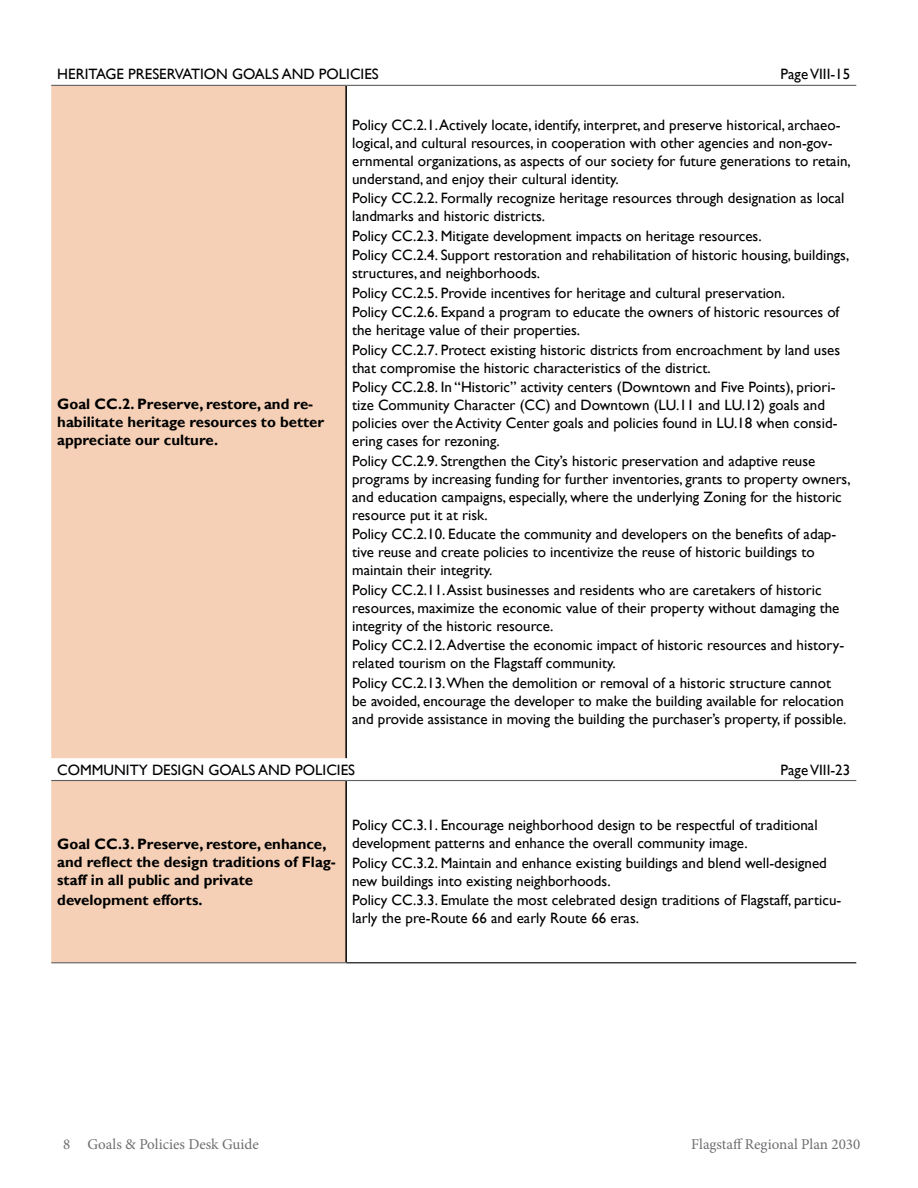
<style>
.page{position:relative;width:918px;height:1188px;background:#fff}
.page>*{position:absolute;margin:0;border:0;box-sizing:border-box;transform-origin:0 0}
.Policies{font:15px/18px "Gill Sans";color:#000}
.Policies-2{font:700 15px/18px "Gill Sans";color:#000}
.t1{font:15px "Minion Pro";color:#6d6e71}
</style>
<div class="page">
<div style="left:51px;top:86px;width:295px;height:876px;background:#f5d0b6"></div>
<hr style="left:346px;top:962px;width:510px;height:1px;background:#000">
<hr style="left:346px;top:85px;width:510px;height:1px;background:#5f6062">
<hr style="left:346px;top:780px;width:510px;height:1px;background:#5f6062">
<hr style="left:51px;top:85px;width:295px;height:1px;background:#5f6062">
<hr style="left:345px;top:86px;width:2px;height:672px;background:#000">
<hr style="left:51px;top:780px;width:295px;height:1px;background:#5f6062">
<hr style="left:345px;top:781px;width:2px;height:181px;background:#000">
<hr style="left:51px;top:962px;width:295px;height:1px;background:#5f6062">
<p class="Policies" style="left:57px;top:66px;width:323px">HERITAGE PRESERVATION GOALS AND POLICIES</p>
<p class="Policies" style="left:781px;top:66px;width:71px">Page VIII-15</p>
<p class="Policies" style="left:352px;top:116px;width:500px">Policy CC.2.1. Actively locate, identify, interpret, and preserve historical, archaeo&shy;logical, and cultural resources, in cooperation with other agencies and non-gov&shy;ernmental organizations, as aspects of our society for future generations to retain, understand, and enjoy their cultural identity.</p>
<p class="Policies" style="left:352px;top:190px;width:494px">Policy CC.2.2. Formally recognize heritage resources through designation as local landmarks and historic districts.</p>
<p class="Policies" style="left:352px;top:227px;width:411px">Policy CC.2.3. Mitigate development impacts on heritage resources.</p>
<p class="Policies" style="left:352px;top:247px;width:499px">Policy CC.2.4. Support restoration and rehabilitation of historic housing, buildings, structures, and neighborhoods.</p>
<p class="Policies" style="left:352px;top:284px;width:434px">Policy CC.2.5. Provide incentives for heritage and cultural preservation.</p>
<p class="Policies" style="left:352px;top:304px;width:489px">Policy CC.2.6. Expand a program to educate the owners of historic resources of the heritage value of their properties.</p>
<p class="Policies" style="left:352px;top:341px;width:489px">Policy CC.2.7. Protect existing historic districts from encroachment by land uses that compromise the historic characteristics of the district.</p>
<p class="Policies" style="left:352px;top:379px;width:487px">Policy CC.2.8. In “Historic” activity centers (Downtown and Five Points), priori&shy;tize Community Character (CC) and Downtown (LU.11 and LU.12) goals and policies over the Activity Center goals and policies found in LU.18 when consid&shy;ering cases for rezoning.</p>
<p class="Policies" style="left:352px;top:452px;width:500px">Policy CC.2.9. Strengthen the City’s historic preservation and adaptive reuse programs by increasing funding for further inventories, grants to property owners, and education campaigns, especially, where the underlying Zoning for the historic resource put it at risk.</p>
<p class="Policies" style="left:352px;top:526px;width:486px">Policy CC.2.10. Educate the community and developers on the benefits of adap&shy;tive reuse and create policies to incentivize the reuse of historic buildings to maintain their integrity.</p>
<p class="Policies" style="left:352px;top:581px;width:489px">Policy CC.2.11. Assist businesses and residents who are caretakers of historic resources, maximize the economic value of their property without damaging the integrity of the historic resource.</p>
<p class="Policies" style="left:352px;top:637px;width:494px">Policy CC.2.12. Advertise the economic impact of historic resources and history&shy;related tourism on the Flagstaff community.</p>
<p class="Policies" style="left:352px;top:674px;width:496px">Policy CC.2.13.When the demolition or removal of a historic structure cannot be avoided, encourage the developer to make the building available for relocation and provide assistance in moving the building the purchaser’s property, if possible.</p>
<p class="Policies" style="left:57px;top:761px;width:299px">COMMUNITY DESIGN GOALS AND POLICIES</p>
<p class="Policies" style="left:781px;top:761px;width:71px">Page VIII-23</p>
<p class="Policies-2" style="left:57px;top:395px;width:269px">Goal CC.2. Preserve, restore, and re&shy;habilitate heritage resources to better appreciate our culture.</p>
<p class="Policies-2" style="left:57px;top:835px;width:280px">Goal CC.3. Preserve, restore, enhance, and reflect the design traditions of Flag&shy;staff in all public and private</p>
<p class="Policies-2" style="left:57px;top:891px;width:147px">development efforts.</p>
<p class="Policies" style="left:352px;top:817px;width:467px">Policy CC.3.1. Encourage neighborhood design to be respectful of traditional development patterns and enhance the overall community image.</p>
<p class="Policies" style="left:352px;top:854px;width:476px">Policy CC.3.2. Maintain and enhance existing buildings and blend well-designed new buildings into existing neighborhoods.</p>
<p class="Policies" style="left:352px;top:892px;width:491px">Policy CC.3.3. Emulate the most celebrated design traditions of Flagstaff, particu&shy;larly the pre-Route 66 and early Route 66 eras.</p>
<p class="t1" style="left:63px;top:1135px;width:197px">8 Goals &amp; Policies Desk Guide</p>
<p class="t1" style="left:691px;top:1135px;width:171px">Flagstaff Regional Plan 2030</p>
</div>
